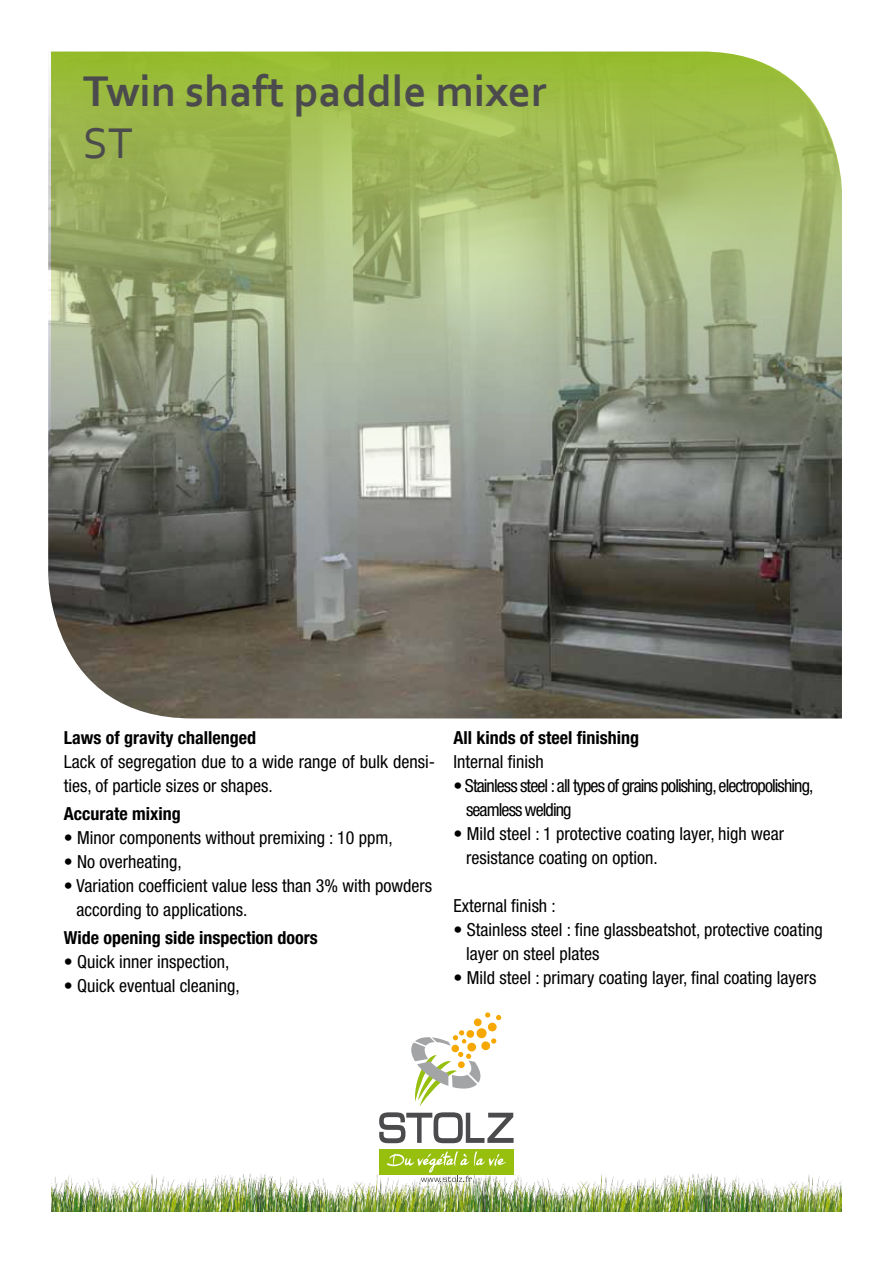
<style>
.page{position:relative;width:893px;height:1263px;background:#fff}
.page>*{position:absolute;margin:0;border:0;box-sizing:border-box;transform-origin:0 0}
.t1{font:700 45px "Corbel";color:#4b4b4d}
.t2{font:45px "Corbel";color:#4b4b4d}
.t3{font:condensed 18px/24px "Helvetica Neue LT Std";color:#000}
.t4{font:700 condensed 18px "Helvetica Neue LT Std";color:#000}
.t5{font:condensed 18px/24px "Helvetica Neue LT Std";letter-spacing:-.05em;color:#000}
</style>
<div class="page">
<img style="left:51px;top:1173px;width:791px;height:39px">
<svg style="left:379px;top:1112px;width:135px;height:31px"></svg>
<svg style="left:411px;top:1012px;width:90px;height:94px"></svg>
<div style="left:379px;top:1148px;width:135px;height:26px;background:#97bf0d"></div>
<svg style="left:387px;top:1151px;width:119px;height:31px"></svg>
<img style="left:48px;top:51px;width:794px;height:667px">
<h1 class="t1" style="left:83px;top:63px;width:465px">Twin shaft paddle mixer</h1>
<h1 class="t2" style="left:83px;top:115px;width:51px">ST</h1>
<p class="t4" style="left:64px;top:726px;width:194px">Laws of gravity challenged</p>
<p class="t3" style="left:64px;top:749px;width:373px">Lack of segregation due to a wide range of bulk densi&shy;ties, of particle sizes or shapes.</p>
<p class="t4" style="left:64px;top:802px;width:118px">Accurate mixing</p>
<p class="t3" style="left:64px;top:825px;width:331px">• Minor components without premixing : 10 ppm,</p>
<p class="t3" style="left:64px;top:849px;width:120px">• No overheating,</p>
<p class="t3" style="left:77px;top:873px;width:357px;text-indent:-13px">• Variation coefficient value less than 3% with powders according to applications.</p>
<p class="t4" style="left:64px;top:927px;width:256px">Wide opening side inspection doors</p>
<p class="t3" style="left:64px;top:949px;width:167px">• Quick inner inspection,</p>
<p class="t3" style="left:64px;top:973px;width:177px">• Quick eventual cleaning,</p>
<p class="t4" style="left:453px;top:726px;width:187px">All kinds of steel finishing</p>
<p class="t3" style="left:453px;top:749px;width:92px">Internal finish</p>
<p class="t5" style="left:466px;top:773px;width:349px;text-indent:-13px">• Stainless steel :all types of grains polishing,electropolishing, seamless welding</p>
<p class="t3" style="left:466px;top:821px;width:320px;text-indent:-13px">• Mild steel : 1 protective coating layer, high wear resistance coating on option.</p>
<p class="t3" style="left:453px;top:893px;width:104px">External finish :</p>
<p class="t3" style="left:466px;top:917px;width:358px;text-indent:-13px">• Stainless steel : fine glassbeatshot, protective coating layer on steel plates</p>
<p class="t3" style="left:453px;top:965px;width:365px">• Mild steel : primary coating layer, final coating layers</p>
</div>
